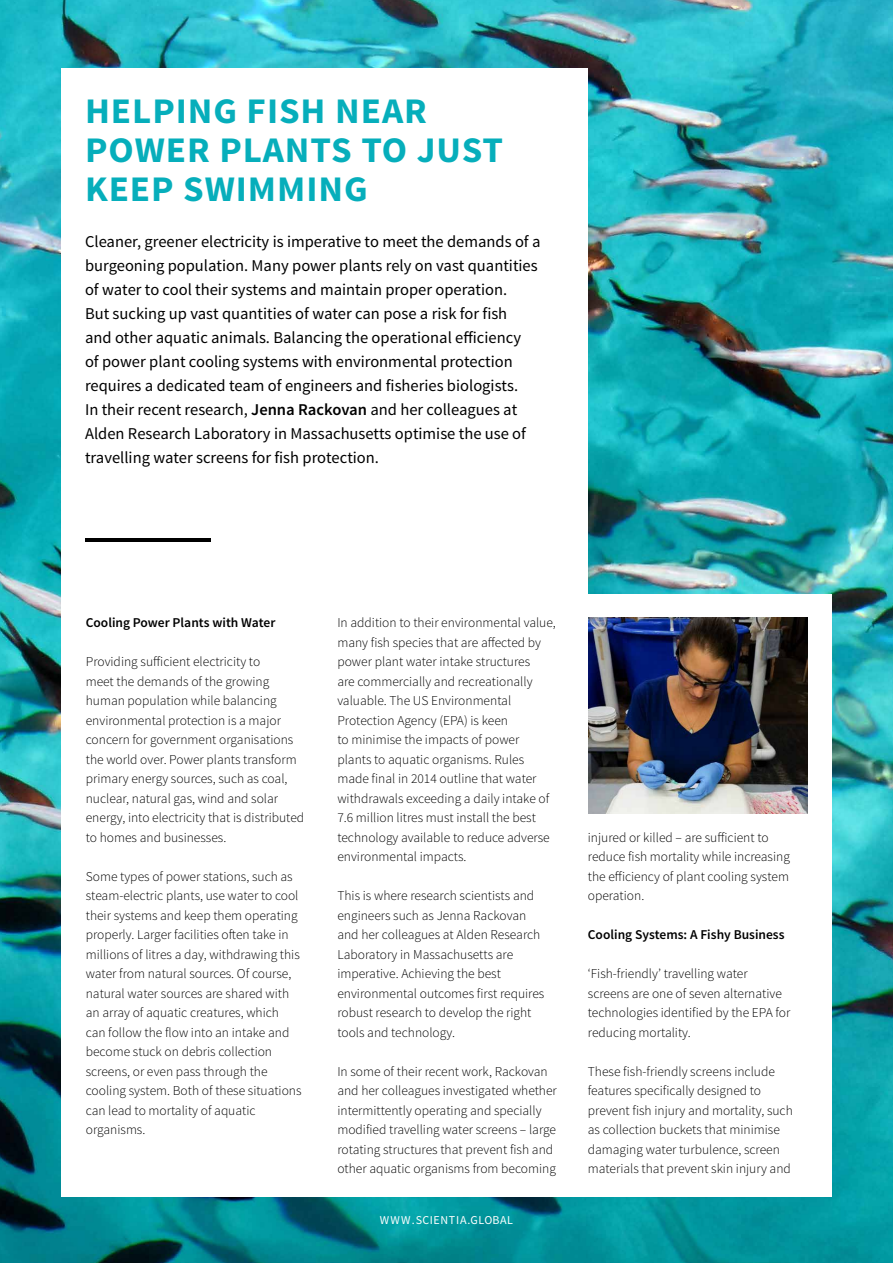
<style>
.page{position:relative;width:893px;height:1263px;background:#fff}
.page>*{position:absolute;margin:0;border:0;box-sizing:border-box;transform-origin:0 0}
.t1{font:700 36px/39px "Source Sans Pro";letter-spacing:.025em;color:#06aebb}
.t2{font:16.5px/24px "Source Sans Pro";color:#000}
.t3{font:300 13.5px/19.5px "Source Sans Pro";color:#000}
.t4{font:600 13.5px "Source Sans Pro";color:#000}
.t5{font:12px "Source Sans Pro";letter-spacing:.05em;color:#fff}
.s1{font-weight:600}
</style>
<div class="page">
<img style="left:0;top:0;width:893px;height:1263px">
<div style="left:61px;top:68px;width:527px;height:1129px;background:#fff"></div>
<div style="left:557px;top:594px;width:275px;height:603px;background:#fff"></div>
<img style="left:589px;top:617px;width:218px;height:196px">
<hr style="left:86px;top:538px;width:125px;height:4px;background:#000">
<h1 class="t1" style="left:85px;top:92px;width:420px">HELPING FISH NEAR<br>POWER PLANTS TO JUST<br>KEEP SWIMMING</h1>
<p class="t2" style="left:85px;top:230px;width:457px">Cleaner, greener electricity is imperative to meet the demands of a burgeoning population. Many power plants rely on vast quantities of water to cool their systems and maintain proper operation.<br>But sucking up vast quantities of water can pose a risk for fish<br>and other aquatic animals. Balancing the operational efficiency<br>of power plant cooling systems with environmental protection requires a dedicated team of engineers and fisheries biologists.<br>In their recent research, <span class="s1">Jenna Rackovan</span> and her colleagues at Alden Research Laboratory in Massachusetts optimise the use of travelling water screens for fish protection.</p>
<p class="t4" style="left:86px;top:614px;width:191px">Cooling Power Plants with Water</p>
<p class="t3" style="left:86px;top:652px;width:220px">Providing sufficient electricity to<br>meet the demands of the growing human population while balancing environmental protection is a major concern for government organisations the world over. Power plants transform primary energy sources, such as coal, nuclear, natural gas, wind and solar energy, into electricity that is distributed to homes and businesses.</p>
<p class="t3" style="left:86px;top:866px;width:217px">Some types of power stations, such as steam-electric plants, use water to cool their systems and keep them operating properly. Larger facilities often take in millions of litres a day, withdrawing this water from natural sources. Of course, natural water sources are shared with an array of aquatic creatures, which can follow the flow into an intake and become stuck on debris collection screens, or even pass through the cooling system. Both of these situations can lead to mortality of aquatic organisms.</p>
<p class="t3" style="left:337px;top:613px;width:220px">In addition to their environmental value, many fish species that are affected by power plant water intake structures<br>are commercially and recreationally valuable. The US Environmental Protection Agency (EPA) is keen<br>to minimise the impacts of power plants to aquatic organisms. Rules made final in 2014 outline that water withdrawals exceeding a daily intake of 7.6 million litres must install the best technology available to reduce adverse environmental impacts.</p>
<p class="t3" style="left:337px;top:886px;width:208px">This is where research scientists and engineers such as Jenna Rackovan and her colleagues at Alden Research Laboratory in Massachusetts are imperative. Achieving the best environmental outcomes first requires robust research to develop the right tools and technology.</p>
<p class="t3" style="left:337px;top:1061px;width:221px">In some of their recent work, Rackovan and her colleagues investigated whether intermittently operating and specially modified travelling water screens – large rotating structures that prevent fish and other aquatic organisms from becoming</p>
<p class="t5" style="left:380px;top:1212px;width:135px">WWW.SCIENTIA.GLOBAL</p>
<p class="t3" style="left:588px;top:828px;width:204px">injured or killed – are sufficient to reduce fish mortality while increasing the efficiency of plant cooling system operation.</p>
<p class="t4" style="left:588px;top:926px;width:198px">Cooling Systems: A Fishy Business</p>
<p class="t3" style="left:588px;top:964px;width:204px">‘Fish-friendly’ travelling water screens are one of seven alternative technologies identified by the EPA for reducing mortality.</p>
<p class="t3" style="left:588px;top:1062px;width:206px">These fish-friendly screens include features specifically designed to prevent fish injury and mortality, such as collection buckets that minimise damaging water turbulence, screen materials that prevent skin injury and</p>
</div>
